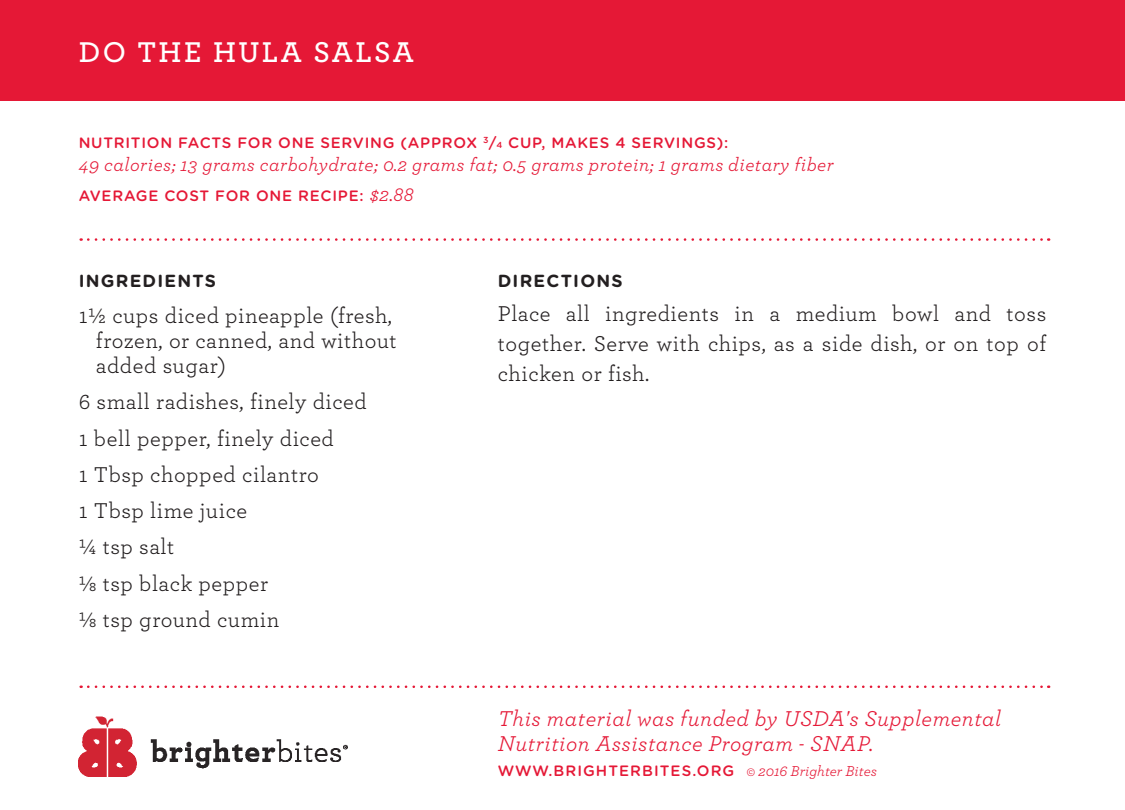
<style>
.page{position:relative;width:1125px;height:810px;background:#fff}
.page>*{position:absolute;margin:0;border:0;box-sizing:border-box;transform-origin:0 0}
.t1{font:600 30px "Archer";letter-spacing:.08em;color:#fff}
.t2{font:22.5px/30px "Archer";letter-spacing:.025em;color:#231f20;text-align:justify}
.t3{font:italic 22.5px/25px "Archer";letter-spacing:.025em;color:#e51836}
.t4{font:italic 19.25px "Archer";letter-spacing:.025em;color:#e51836}
.t5{font:700 17.5px "Gotham Rounded";letter-spacing:.07em;color:#231f20}
.t6{font:500 15px "Gotham Rounded";letter-spacing:.05em;color:#e51836}
.t7{font:500 15px "Gotham Rounded";letter-spacing:.07em;color:#e51836}
.s1{font-size:8.75px}
.s2{font-family:"Archer";font-weight:400;font-style:italic;font-size:20px}
.s3{font-family:"Archer";font-weight:400;font-style:italic}
</style>
<div class="page">
<div style="left:0;top:0;width:1125px;height:101px;background:#e51836"></div>
<img style="left:79px;top:716px;width:269px;height:60px">
<svg style="left:88px;top:238px;width:961px;height:3px"></svg>
<svg style="left:88px;top:686px;width:961px;height:2px"></svg>
<p class="t1" style="left:79px;top:29px;width:337px">DO THE HULA SALSA</p>
<p class="t6" style="left:79px;top:132px;width:651px">NUTRITION FACTS FOR ONE SERVING (APPROX <sup>3</sup>/<span class="s1">4</span> CUP, MAKES 4 SERVINGS):</p>
<p class="t4" style="left:79px;top:150px;width:757px">49 calories; 13 grams carbohydrate; 0.2 grams fat; 0.5 grams protein; 1 grams dietary fiber</p>
<p class="t6" style="left:79px;top:185px;width:336px">AVERAGE COST FOR ONE RECIPE: <span class="s2">$2.88</span></p>
<p class="t5" style="left:79px;top:268px;width:139px">INGREDIENTS</p>
<p class="t2" style="left:96px;top:302px;width:302px;line-height:25px;text-align:left;text-indent:-17px">1½ cups diced pineapple (fresh, frozen, or canned, and without added sugar)</p>
<p class="t2" style="left:79px;top:386px;width:290px">6 small radishes, finely diced</p>
<p class="t2" style="left:79px;top:422px;width:257px">1 bell pepper, finely diced</p>
<p class="t2" style="left:79px;top:458px;width:242px">1 Tbsp chopped cilantro</p>
<p class="t2" style="left:79px;top:495px;width:170px">1 Tbsp lime juice</p>
<p class="t2" style="left:79px;top:531px;width:97px">¼ tsp salt</p>
<p class="t2" style="left:79px;top:567px;width:191px">⅛ tsp black pepper</p>
<p class="t2" style="left:79px;top:603px;width:202px">⅛ tsp ground cumin</p>
<p class="t5" style="left:498px;top:268px;width:127px">DIRECTIONS</p>
<p class="t2" style="left:498px;top:297px;width:550px">Place all ingredients in a medium bowl and toss together. Serve with chips, as a side dish, or on top of chicken or fish.</p>
<p class="t3" style="left:498px;top:704px;width:505px">This material was funded by USDA's Supplemental<br>Nutrition Assistance Program - SNAP.</p>
<p class="t7" style="left:498px;top:760px;width:381px">WWW.BRIGHTERBITES.ORG <span class="s3">© 2016 Brighter Bites</span></p>
</div>
